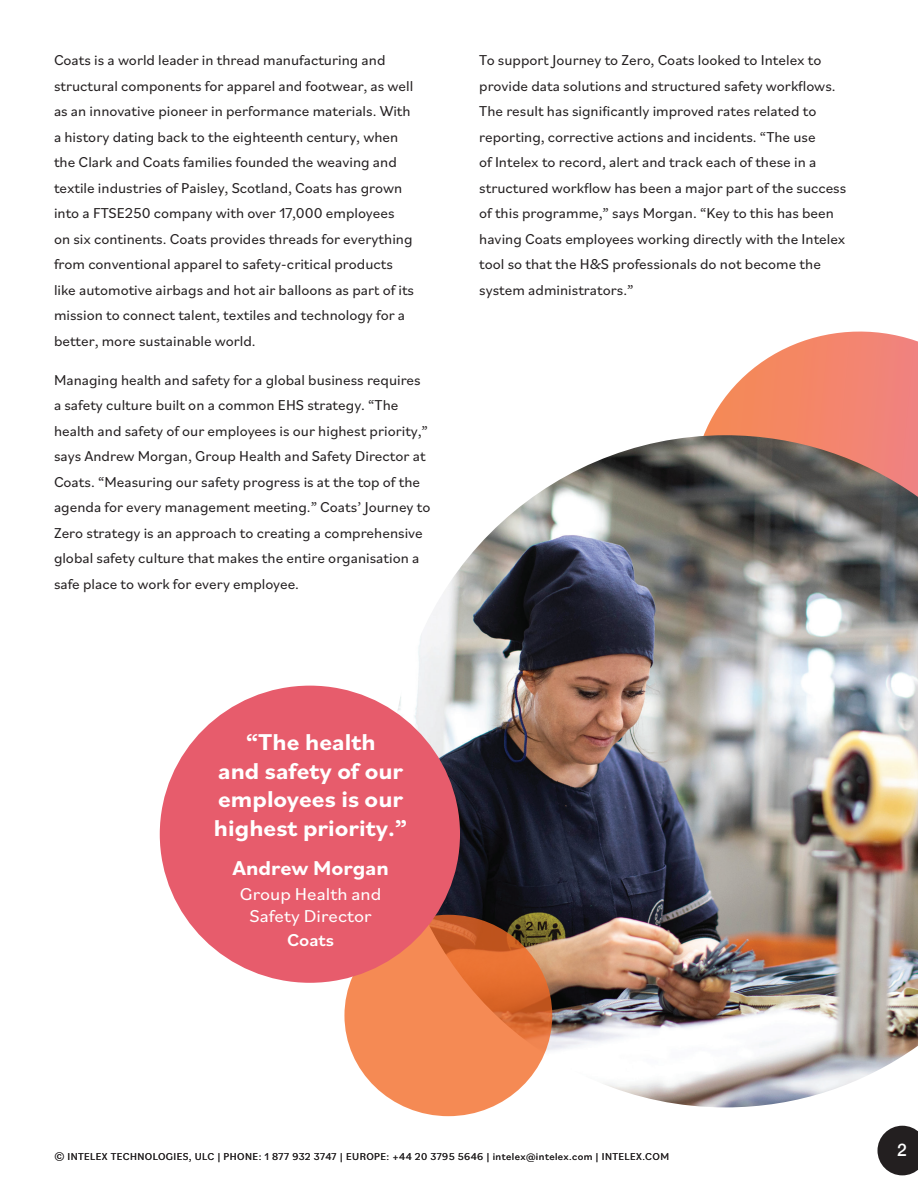
<style>
.page{position:relative;width:918px;height:1188px;background:#fff}
.page>*{position:absolute;margin:0;border:0;box-sizing:border-box;transform-origin:0 0}
.t1{font:700 24px/28.5px "Bilo";color:#fff;text-align:center;scale:1.04 1}
.t2{font:700 21px "Bilo";color:#fff;scale:1.04 1}
.t3{font:18px/21.6px "Bilo";color:#fff;text-align:center;scale:1.04 1}
.t4{font:500 18px "Bilo";color:#fff;scale:1.04 1}
.t5{font:500 17.25px "Helvetica Neue";color:#fff}
.t6{font:15px/25.5px "Bilo";color:#231f20}
.t7{font:10.5px "Bilo";letter-spacing:.04em;color:#231f20}
</style>
<div class="page">
<svg style="left:877px;top:1126px;width:41px;height:49px;background:#464343"></svg>
<svg style="left:704px;top:331px;width:214px;height:104px"></svg>
<img style="left:392px;top:435px;width:526px;height:672px">
<svg style="left:344px;top:915px;width:208px;height:201px;background:#ed8049"></svg>
<div style="left:160px;top:686px;width:300px;height:297px;background:#e75c6c;border-radius:50%"></div>
<p class="t6" style="left:54px;top:47px;width:362px">Coats is a world leader in thread manufacturing and structural components for apparel and footwear, as well as an innovative pioneer in performance materials. With a history dating back to the eighteenth century, when the Clark and Coats families founded the weaving and textile industries of Paisley, Scotland, Coats has grown into a FTSE250 company with over 17,000 employees on six continents. Coats provides threads for everything from conventional apparel to safety-critical products like automotive airbags and hot air balloons as part of its mission to connect talent, textiles and technology for a better, more sustainable world.</p>
<p class="t6" style="left:54px;top:366px;width:378px">Managing health and safety for a global business requires a safety culture built on a common EHS strategy. “The health and safety of our employees is our highest priority,” says Andrew Morgan, Group Health and Safety Director at Coats. “Measuring our safety progress is at the top of the agenda for every management meeting.” Coats’ Journey to Zero strategy is an approach to creating a comprehensive global safety culture that makes the entire organisation a safe place to work for every employee.</p>
<p class="t6" style="left:479px;top:47px;width:369px">To support Journey to Zero, Coats looked to Intelex to provide data solutions and structured safety workflows.<br>The result has significantly improved rates related to reporting, corrective actions and incidents. “The use<br>of Intelex to record, alert and track each of these in a structured workflow has been a major part of the success of this programme,” says Morgan. “Key to this has been having Coats employees working directly with the Intelex tool so that the H&amp;S professionals do not become the system administrators.”</p>
<h1 class="t1" style="left:214px;top:727px;width:187px">“The health<br>and safety of our employees is our highest priority.”</h1>
<h2 class="t2" style="left:232px;top:853px;width:152px">Andrew Morgan</h2>
<p class="t3" style="left:240px;top:883px;width:138px">Group Health and<br>Safety Director</p>
<p class="t4" style="left:287px;top:928px;width:47px">Coats</p>
<p class="t7" style="left:54px;top:1150px;width:616px">© INTELEX TECHNOLOGIES, ULC | PHONE: 1 877 932 3747 | EUROPE: +44 20 3795 5646 | intelex@intelex.com | INTELEX.COM</p>
<p class="t5" style="left:897px;top:1136px;width:11px">2</p>
</div>
